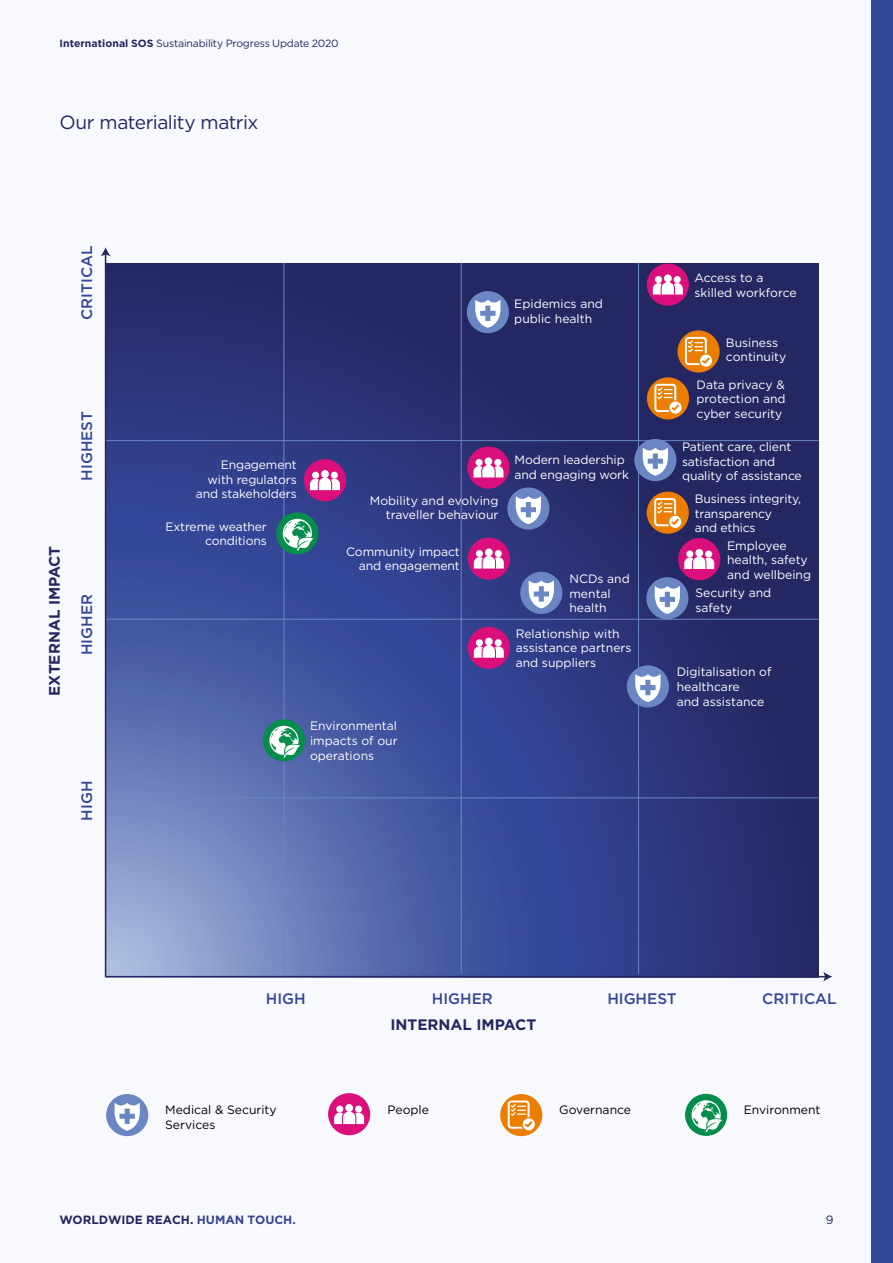
<style>
.page{position:relative;width:893px;height:1263px;background:#fff}
.page>*{position:absolute;margin:0;border:0;box-sizing:border-box;transform-origin:0 0}
.t1{font:19.2px "Gotham HTF";letter-spacing:-.03em;color:#242761}
.t2{font:500 15.15px "Gotham HTF";color:#344697}
.t3{font:700 15.15px "Gotham HTF";color:#242761}
.t4{font:12.15px/14.5px "Gotham HTF";color:#fff}
.t5{font:12.15px "Gotham HTF";color:#000}
.t6{font:700 12px "Gotham HTF";color:#242761}
.t7{font:12px "Gotham HTF";color:#242761}
.t8{font:10.5px "Gotham HTF";letter-spacing:-.02em;color:#242761}
.s1{font-weight:700}
.s2{color:#344697}
</style>
<div class="page">
<div style="left:0;top:0;width:872px;height:1263px;background:#f8f9fd"></div>
<svg style="left:106px;top:263px;width:712px;height:713px;background:#374386"></svg>
<hr style="left:283px;top:263px;width:1px;height:711px;background:#6a87c4">
<hr style="left:461px;top:263px;width:1px;height:711px;background:#6a87c4">
<hr style="left:638px;top:263px;width:1px;height:711px;background:#6a87c4">
<hr style="left:106px;top:440px;width:713px;height:1px;background:#6a87c4">
<hr style="left:106px;top:619px;width:713px;height:1px;background:#6a87c4">
<hr style="left:106px;top:797px;width:713px;height:1px;background:#6a87c4">
<hr style="left:105px;top:254px;width:1px;height:723px;background:#242761">
<svg style="left:101px;top:247px;width:10px;height:9px"></svg>
<hr style="left:106px;top:976px;width:720px;height:1px;background:#242761">
<svg style="left:823px;top:971px;width:9px;height:11px"></svg>
<div style="left:500px;top:1094px;width:42px;height:42px;background:#eb7d01;border-radius:50%"></div>
<svg style="left:508px;top:1100px;width:27px;height:30px"></svg>
<div style="left:685px;top:1094px;width:42px;height:42px;background:#058e4b;border-radius:50%"></div>
<svg style="left:691px;top:1100px;width:32px;height:32px"></svg>
<div style="left:106px;top:1094px;width:42px;height:42px;background:#6a87c4;border-radius:50%"></div>
<svg style="left:115px;top:1103px;width:25px;height:28px"></svg>
<div style="left:328px;top:1093px;width:42px;height:42px;background:#da0f7b;border-radius:50%"></div>
<svg style="left:334px;top:1104px;width:30px;height:20px"></svg>
<div style="left:276px;top:512px;width:42px;height:42px;background:#058e4b;border-radius:50%"></div>
<svg style="left:283px;top:519px;width:31px;height:32px"></svg>
<div style="left:507px;top:487px;width:42px;height:43px;background:#6a87c4;border-radius:50%"></div>
<svg style="left:516px;top:496px;width:25px;height:28px"></svg>
<div style="left:467px;top:291px;width:42px;height:42px;background:#6a87c4;border-radius:50%"></div>
<svg style="left:475px;top:300px;width:25px;height:28px"></svg>
<div style="left:520px;top:572px;width:42px;height:42px;background:#6a87c4;border-radius:50%"></div>
<svg style="left:529px;top:581px;width:25px;height:27px"></svg>
<div style="left:467px;top:446px;width:42px;height:43px;background:#da0f7b;border-radius:50%"></div>
<svg style="left:473px;top:457px;width:30px;height:20px"></svg>
<div style="left:647px;top:264px;width:42px;height:42px;background:#da0f7b;border-radius:50%"></div>
<svg style="left:653px;top:274px;width:30px;height:21px"></svg>
<div style="left:468px;top:538px;width:42px;height:42px;background:#da0f7b;border-radius:50%"></div>
<svg style="left:474px;top:548px;width:30px;height:21px"></svg>
<div style="left:468px;top:627px;width:42px;height:42px;background:#da0f7b;border-radius:50%"></div>
<svg style="left:474px;top:638px;width:30px;height:20px"></svg>
<div style="left:304px;top:459px;width:42px;height:42px;background:#da0f7b;border-radius:50%"></div>
<svg style="left:310px;top:470px;width:30px;height:20px"></svg>
<div style="left:627px;top:665px;width:42px;height:42px;background:#6a87c4;border-radius:50%"></div>
<svg style="left:635px;top:674px;width:25px;height:28px"></svg>
<div style="left:647px;top:377px;width:42px;height:42px;background:#eb7d01;border-radius:50%"></div>
<svg style="left:654px;top:384px;width:28px;height:30px"></svg>
<div style="left:677px;top:330px;width:43px;height:42px;background:#eb7d01;border-radius:50%"></div>
<svg style="left:685px;top:337px;width:27px;height:30px"></svg>
<div style="left:647px;top:492px;width:42px;height:42px;background:#eb7d01;border-radius:50%"></div>
<svg style="left:654px;top:498px;width:27px;height:30px"></svg>
<div style="left:634px;top:439px;width:42px;height:42px;background:#6a87c4;border-radius:50%"></div>
<svg style="left:643px;top:448px;width:25px;height:28px"></svg>
<div style="left:263px;top:719px;width:42px;height:42px;background:#058e4b;border-radius:50%"></div>
<svg style="left:269px;top:726px;width:32px;height:32px"></svg>
<div style="left:678px;top:538px;width:42px;height:42px;background:#da0f7b;border-radius:50%"></div>
<svg style="left:684px;top:549px;width:30px;height:20px"></svg>
<div style="left:646px;top:577px;width:42px;height:42px;background:#6a87c4;border-radius:50%"></div>
<svg style="left:655px;top:586px;width:25px;height:28px"></svg>
<div style="left:872px;top:0;width:21px;height:1263px;background:#344697"></div>
<p class="t8" style="left:60px;top:37px;width:281px"><span class="s1">International SOS</span> Sustainability Progress Update 2020</p>
<h1 class="t1" style="left:60px;top:111px;width:200px">Our materiality matrix</h1>
<p class="t2" style="left:78px;top:320px;width:76px;rotate:-90deg">CRITICAL</p>
<p class="t2" style="left:78px;top:481px;width:71px;rotate:-90deg">HIGHEST</p>
<p class="t3" style="left:46px;top:696px;width:152px;rotate:-90deg">EXTERNAL IMPACT</p>
<p class="t2" style="left:78px;top:655px;width:62px;rotate:-90deg">HIGHER</p>
<p class="t2" style="left:78px;top:821px;width:41px;rotate:-90deg">HIGH</p>
<p class="t4" style="left:514px;top:297px;width:90px">Epidemics and public health</p>
<p class="t4" style="left:196px;top:457px;width:102px;text-align:right">Engagement with regulators and stakeholders</p>
<p class="t4" style="left:165px;top:519px;width:103px;text-align:right">Extreme weather conditions</p>
<p class="t4" style="left:370px;top:493px;width:130px;text-align:right">Mobility and evolving traveller behaviour</p>
<p class="t4" style="left:346px;top:544px;width:115px;text-align:right">Community impact and engagement</p>
<p class="t4" style="left:515px;top:453px;width:116px">Modern leadership and engaging work</p>
<p class="t4" style="left:569px;top:571px;width:62px">NCDs and mental health</p>
<p class="t4" style="left:516px;top:626px;width:117px">Relationship with assistance partners and suppliers</p>
<p class="t4" style="left:310px;top:719px;width:89px;text-align:justify">Environmental impacts of our operations</p>
<p class="t4" style="left:694px;top:270px;width:104px">Access to a skilled workforce</p>
<p class="t4" style="left:726px;top:335px;width:62px">Business continuity</p>
<p class="t4" style="left:696px;top:377px;width:91px;text-align:justify">Data privacy &amp; protection and cyber security</p>
<p class="t4" style="left:682px;top:439px;width:121px">Patient care, client satisfaction and quality of assistance</p>
<p class="t4" style="left:695px;top:491px;width:108px">Business integrity, transparency<br>and ethics</p>
<p class="t4" style="left:727px;top:538px;width:86px">Employee health, safety and wellbeing</p>
<p class="t4" style="left:695px;top:585px;width:77px">Security and safety</p>
<p class="t4" style="left:677px;top:665px;width:96px">Digitalisation of healthcare<br>and assistance</p>
<p class="t2" style="left:266px;top:990px;width:41px">HIGH</p>
<p class="t2" style="left:432px;top:990px;width:62px">HIGHER</p>
<p class="t2" style="left:607px;top:990px;width:71px">HIGHEST</p>
<p class="t3" style="left:390px;top:1016px;width:147px">INTERNAL IMPACT</p>
<p class="t2" style="left:762px;top:990px;width:76px">CRITICAL</p>
<p class="t5" style="left:387px;top:1103px;width:43px">People</p>
<p class="t5" style="left:165px;top:1103px;width:113px">Medical &amp; Security</p>
<p class="t5" style="left:559px;top:1103px;width:73px">Governance</p>
<p class="t5" style="left:744px;top:1103px;width:78px">Environment</p>
<p class="t5" style="left:165px;top:1118px;width:52px">Services</p>
<p class="t6" style="left:60px;top:1213px;width:238px">WORLDWIDE REACH. <span class="s2">HUMAN TOUCH.</span></p>
<p class="t7" style="left:826px;top:1213px;width:9px">9</p>
</div>
